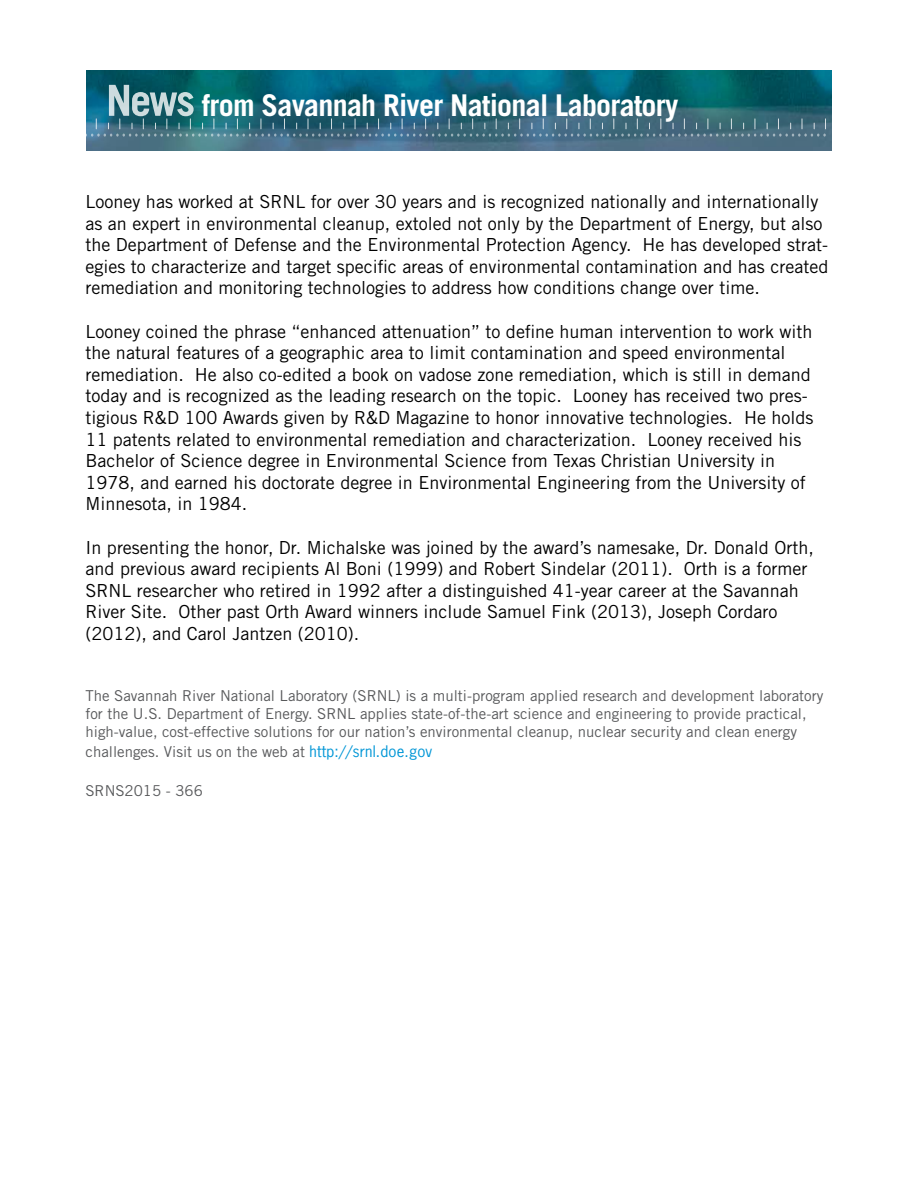
<style>
.page{position:relative;width:918px;height:1188px;background:#fff}
.page>*{position:absolute;margin:0;border:0;box-sizing:border-box;transform-origin:0 0}
.t1{font:700 30px "Trade Gothic LT Std";letter-spacing:-.025em;color:#fff}
.t2{font:18px/21.6px "Trade Gothic LT Std";color:#000}
.t3{font:15px/18px "Trade Gothic LT Std";color:#58595b}
.s1{font-family:"News Gothic Std";color:#0096d6}
</style>
<div class="page">
<img style="left:87px;top:70px;width:744px;height:81px">
<svg style="left:86px;top:85px;width:740px;height:52px;background:#296b7c"></svg>
<h1 class="t1" style="left:202px;top:86px;width:478px">from Savannah River National Laboratory</h1>
<p class="t2" style="left:86px;top:191px;width:744px">Looney has worked at SRNL for over 30 years and is recognized nationally and internationally as an expert in environmental cleanup, extoled not only by the Department of Energy, but also the Department of Defense and the Environmental Protection Agency. He has developed strat&shy;egies to characterize and target specific areas of environmental contamination and has created remediation and monitoring technologies to address how conditions change over time.</p>
<p class="t2" style="left:86px;top:320px;width:730px">Looney coined the phrase “enhanced attenuation” to define human intervention to work with the natural features of a geographic area to limit contamination and speed environmental remediation. He also co-edited a book on vadose zone remediation, which is still in demand today and is recognized as the leading research on the topic. Looney has received two pres&shy;tigious R&amp;D 100 Awards given by R&amp;D Magazine to honor innovative technologies. He holds 11 patents related to environmental remediation and characterization. Looney received his Bachelor of Science degree in Environmental Science from Texas Christian University in 1978, and earned his doctorate degree in Environmental Engineering from the University of Minnesota, in 1984.</p>
<p class="t2" style="left:86px;top:536px;width:730px">In presenting the honor, Dr. Michalske was joined by the award’s namesake, Dr. Donald Orth, and previous award recipients Al Boni (1999) and Robert Sindelar (2011). Orth is a former SRNL researcher who retired in 1992 after a distinguished 41-year career at the Savannah River Site. Other past Orth Award winners include Samuel Fink (2013), Joseph Cordaro (2012), and Carol Jantzen (2010).</p>
<p class="t3" style="left:86px;top:687px;width:739px">The Savannah River National Laboratory (SRNL) is a multi-program applied research and development laboratory for the U.S. Department of Energy. SRNL applies state-of-the-art science and engineering to provide practical, high-value, cost-effective solutions for our nation’s environmental cleanup, nuclear security and clean energy</p>
<p class="t3" style="left:86px;top:743px;width:348px">challenges. Visit us on the web at <span class="s1">http://srnl.doe.gov</span></p>
<p class="t3" style="left:86px;top:781px;width:119px">SRNS2015 - 366</p>
</div>
